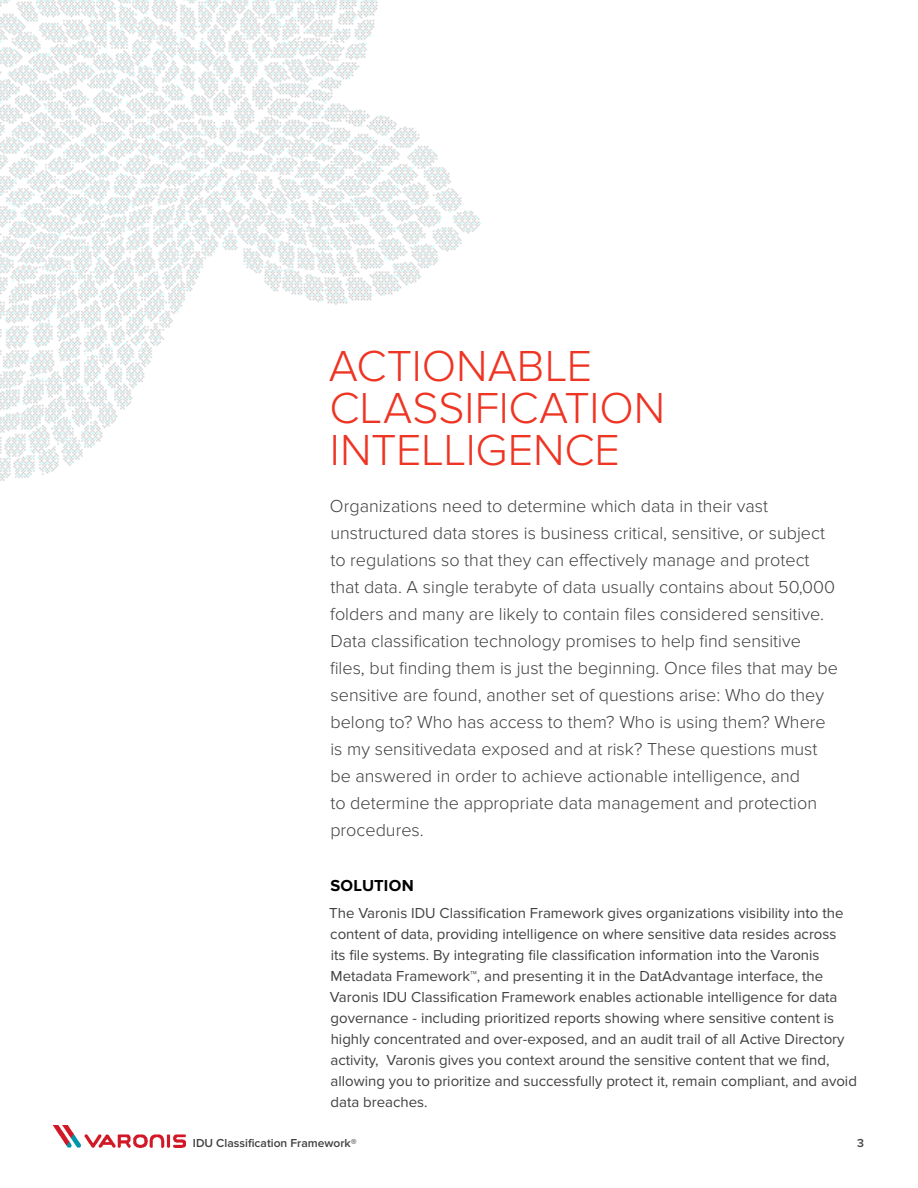
<style>
.page{position:relative;width:918px;height:1188px;background:#fff}
.page>*{position:absolute;margin:0;border:0;box-sizing:border-box;transform-origin:0 0}
.t1{font:300 45px/42px "Proxima Nova";letter-spacing:-.005em;color:#ee3524}
.t2{font:300 18px/27px "Proxima Nova";color:#414042}
.t3{font:700 16.5px "Proxima Nova";letter-spacing:.015em;color:#000}
.t4{font:15px/21px "Proxima Nova";color:#414042}
.t5{font:600 12px "Proxima Nova";color:#414042}
</style>
<div class="page">
<img style="left:0;top:0;width:482px;height:481px">
<img style="left:54px;top:1126px;width:131px;height:22px">
<h1 class="t1" style="left:329px;top:345px;width:338px">ACTIONABLE<br>CLASSIFICATION<br>INTELLIGENCE</h1>
<p class="t2" style="left:330px;top:493px;width:510px">Organizations need to determine which data in their vast unstructured data stores is business critical, sensitive, or subject to regulations so that they can effectively manage and protect that data. A single terabyte of data usually contains about 50,000 folders and many are likely to contain files considered sensitive.<br>Data classification technology promises to help find sensitive files, but finding them is just the beginning. Once files that may be sensitive are found, another set of questions arise: Who do they belong to? Who has access to them? Who is using them? Where is my sensitivedata exposed and at risk? These questions must be answered in order to achieve actionable intelligence, and<br>to determine the appropriate data management and protection procedures.</p>
<p class="t3" style="left:330px;top:876px;width:85px">SOLUTION</p>
<p class="t4" style="left:329px;top:903px;width:529px">The Varonis IDU Classification Framework gives organizations visibility into the content of data, providing intelligence on where sensitive data resides across<br>its file systems. By integrating file classification information into the Varonis Metadata Framework™, and presenting it in the DatAdvantage interface, the Varonis IDU Classification Framework enables actionable intelligence for data governance - including prioritized reports showing where sensitive content is highly concentrated and over-exposed, and an audit trail of all Active Directory activity, Varonis gives you context around the sensitive content that we find, allowing you to prioritize and successfully protect it, remain compliant, and avoid data breaches.</p>
<p class="t5" style="left:193px;top:1137px;width:165px">IDU Classification Framework®</p>
<p class="t5" style="left:857px;top:1137px;width:8px">3</p>
</div>
